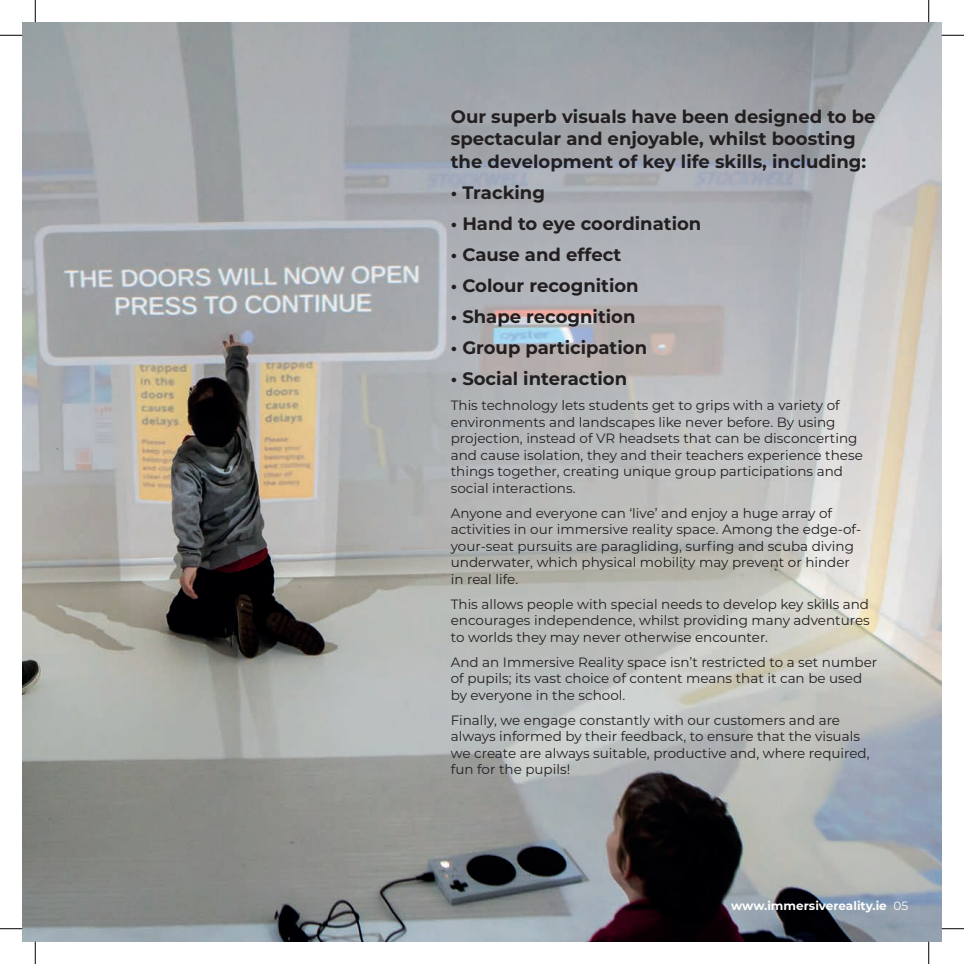
<style>
.page{position:relative;width:964px;height:964px;background:#fff}
.page>*{position:absolute;margin:0;border:0;box-sizing:border-box;transform-origin:0 0}
.t1{font:700 18px/22.5px "Montserrat";color:#231f20}
.t2{font:13.5px/16.5px "Montserrat";color:#231f20}
.t3{font:700 12px "Montserrat";color:#fcfcfc}
.s1{font-weight:400}
</style>
<div class="page">
<img style="left:22px;top:22px;width:919px;height:919px">
<svg style="left:0;top:35px;width:22px;height:1px"></svg>
<svg style="left:941px;top:35px;width:22px;height:1px"></svg>
<svg style="left:0;top:928px;width:22px;height:1px"></svg>
<svg style="left:941px;top:928px;width:22px;height:1px"></svg>
<svg style="left:35px;top:0;width:1px;height:22px"></svg>
<svg style="left:35px;top:941px;width:1px;height:22px"></svg>
<svg style="left:928px;top:0;width:1px;height:22px"></svg>
<svg style="left:928px;top:941px;width:1px;height:22px"></svg>
<h1 class="t1" style="left:451px;top:104px;width:426px">Our superb visuals have been designed to be spectacular and enjoyable, whilst boosting the development of key life skills, including:</h1>
<h1 class="t1" style="left:451px;top:180px;width:96px">• Tracking</h1>
<h1 class="t1" style="left:451px;top:211px;width:252px">• Hand to eye coordination</h1>
<h1 class="t1" style="left:451px;top:242px;width:172px">• Cause and effect</h1>
<h1 class="t1" style="left:451px;top:273px;width:189px">• Colour recognition</h1>
<h1 class="t1" style="left:451px;top:304px;width:186px">• Shape recognition</h1>
<h1 class="t1" style="left:451px;top:335px;width:198px">• Group participation</h1>
<h1 class="t1" style="left:451px;top:366px;width:178px">• Social interaction</h1>
<p class="t2" style="left:451px;top:396px;width:413px">This technology lets students get to grips with a variety of environments and landscapes like never before. By using projection, instead of VR headsets that can be disconcerting and cause isolation, they and their teachers experience these things together, creating unique group participations and social interactions.</p>
<p class="t2" style="left:451px;top:504px;width:412px">Anyone and everyone can ‘live’ and enjoy a huge array of activities in our immersive reality space. Among the edge-of&shy;your-seat pursuits are paragliding, surfing and scuba diving underwater, which physical mobility may prevent or hinder in real life.</p>
<p class="t2" style="left:451px;top:595px;width:420px;text-align:justify">This allows people with special needs to develop key skills and encourages independence, whilst providing many adventures to worlds they may never otherwise encounter.</p>
<p class="t2" style="left:451px;top:653px;width:428px">And an Immersive Reality space isn’t restricted to a set number of pupils; its vast choice of content means that it can be used by everyone in the school.</p>
<p class="t2" style="left:451px;top:711px;width:420px">Finally, we engage constantly with our customers and are always informed by their feedback, to ensure that the visuals we create are always suitable, productive and, where required, fun for the pupils!</p>
<p class="t3" style="left:731px;top:896px;width:179px">www.immersivereality.ie <span class="s1">05</span></p>
</div>
